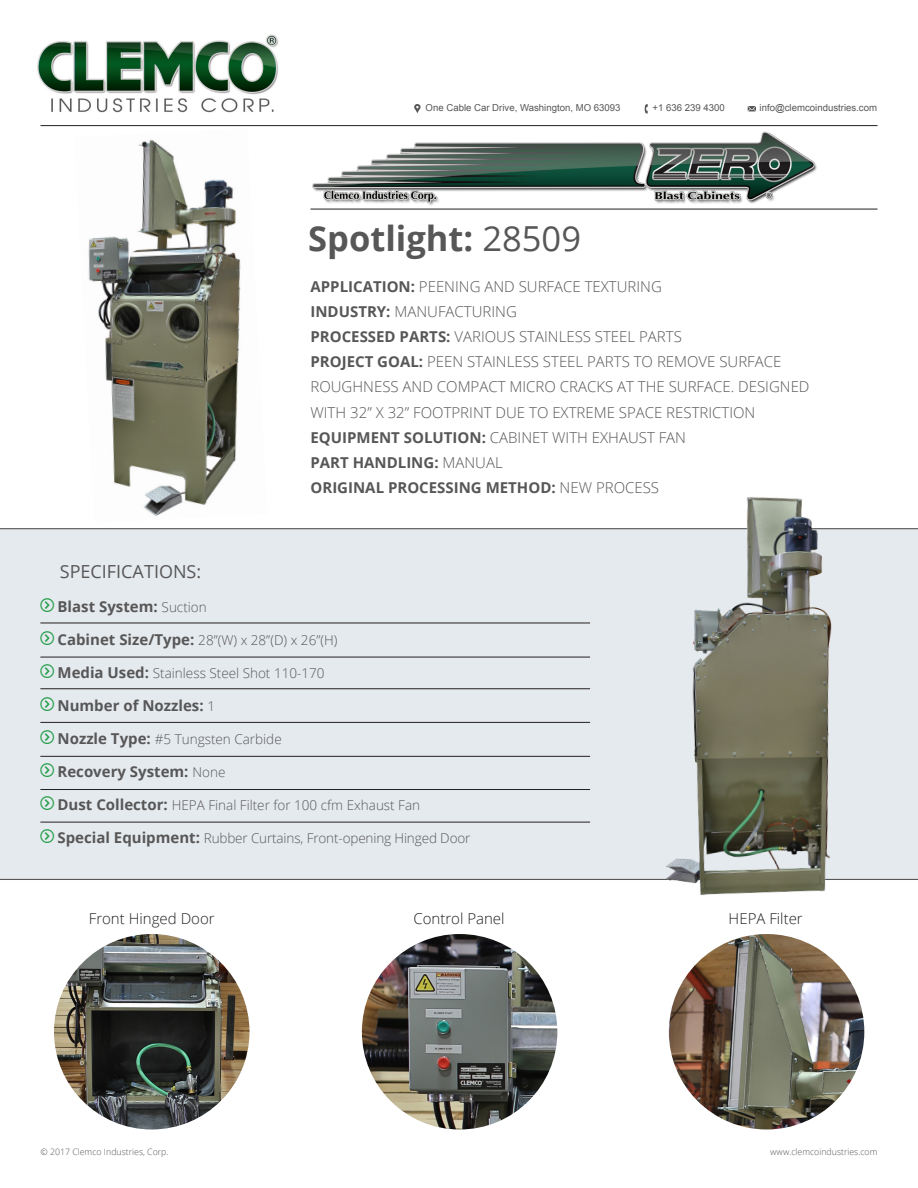
<style>
.page{position:relative;width:918px;height:1188px;background:#fff}
.page>*{position:absolute;margin:0;border:0;box-sizing:border-box;transform-origin:0 0}
.t1{font:700 34.5px "Open Sans";color:#585758}
.t2{font:18px "Open Sans";color:#585758}
.t3{font:300 15px/25.2px "Open Sans";color:#585758}
.t4{font:700 15px "Open Sans";color:#585758}
.t5{font:300 15px "Open Sans";color:#231f20}
.t6{font:300 13.5px "Open Sans";color:#585758}
.t7{font:9.6px "Arial";color:#585758}
.t8{font:300 8.7px "Open Sans";color:#585758}
.s1{font-weight:400}
.s2{font-weight:700}
.s3{font-weight:300}
.s4{font-family:"My Font";font-weight:400;font-size:39px;color:#219d47}
.s5{font-weight:300;font-size:13.5px}
.s6{font-weight:700;font-size:15px}
</style>
<div class="page">
<div style="left:0;top:529px;width:918px;height:351px;background:#e5eaee"></div>
<img style="left:37px;top:34px;width:242px;height:79px">
<hr style="left:40px;top:125px;width:838px;height:1px;background:#231f20">
<hr style="left:310px;top:209px;width:568px;height:1px;background:#231f20">
<svg style="left:414px;top:104px;width:7px;height:10px"></svg>
<svg style="left:645px;top:104px;width:3px;height:10px"></svg>
<svg style="left:748px;top:106px;width:8px;height:5px"></svg>
<hr style="left:0;top:528px;width:918px;height:1px;background:#585758">
<hr style="left:0;top:879px;width:918px;height:1px;background:#585758">
<hr style="left:40px;top:623px;width:550px;height:1px;background:#231f20">
<hr style="left:40px;top:657px;width:550px;height:1px;background:#231f20">
<hr style="left:40px;top:689px;width:550px;height:1px;background:#231f20">
<hr style="left:40px;top:722px;width:550px;height:1px;background:#231f20">
<hr style="left:40px;top:756px;width:550px;height:1px;background:#231f20">
<hr style="left:40px;top:789px;width:550px;height:1px;background:#231f20">
<hr style="left:40px;top:822px;width:550px;height:1px;background:#231f20">
<img style="left:54px;top:934px;width:195px;height:196px;border-radius:98px">
<img style="left:362px;top:934px;width:195px;height:196px;border-radius:98px">
<img style="left:669px;top:934px;width:195px;height:196px;border-radius:98px">
<img style="left:309px;top:125px;width:509px;height:85px">
<div style="left:813px;top:186px;width:10px;height:12px;background:#fff"></div>
<img style="left:88px;top:139px;width:153px;height:377px">
<img style="left:635px;top:497px;width:230px;height:398px">
<p class="t7" style="left:426px;top:102px;width:196px">One Cable Car Drive, Washington, MO 63093</p>
<p class="t7" style="left:653px;top:102px;width:74px">+1 636 239 4300</p>
<p class="t7" style="left:760px;top:102px;width:119px">info@clemcoindustries.com</p>
<p class="t1" style="left:308px;top:214px;width:274px">Spotlight: <span class="s1">28509</span></p>
<p class="t3" style="left:310px;top:273px;width:353px"><span class="s2">APPLICATION:</span> PEENING AND SURFACE TEXTURING</p>
<p class="t3" style="left:310px;top:298px;width:208px"><span class="s2">INDUSTRY:</span> MANUFACTURING</p>
<p class="t3" style="left:310px;top:324px;width:373px"><span class="s2">PROCESSED PARTS:</span> VARIOUS STAINLESS STEEL PARTS</p>
<p class="t3" style="left:310px;top:349px;width:501px"><span class="s2">PROJECT GOAL:</span> PEEN STAINLESS STEEL PARTS TO REMOVE SURFACE<br>ROUGHNESS AND COMPACT MICRO CRACKS AT THE SURFACE. DESIGNED<br>WITH 32” X 32” FOOTPRINT DUE TO EXTREME SPACE RESTRICTION</p>
<p class="t3" style="left:310px;top:424px;width:377px"><span class="s2">EQUIPMENT SOLUTION:</span> CABINET WITH EXHAUST FAN</p>
<p class="t4" style="left:310px;top:452px;width:194px">PART HANDLING: <span class="s3">MANUAL</span></p>
<p class="t4" style="left:310px;top:477px;width:350px">ORIGINAL PROCESSING METHOD: <span class="s3">NEW PROCESS</span></p>
<p class="t2" style="left:60px;top:559px;width:143px">SPECIFICATIONS:</p>
<p class="t4" style="left:40px;top:596px;width:168px"><span class="s4">•</span> Blast System: <span class="s5">Suction</span></p>
<p class="t6" style="left:40px;top:631px;width:299px"><span class="s4">•</span> <span class="s6">Cabinet Size/Type:</span> 28”(W) x 28”(D) x 26”(H)</p>
<p class="t6" style="left:40px;top:664px;width:286px"><span class="s4">•</span> <span class="s6">Media Used:</span> Stainless Steel Shot 110-170</p>
<p class="t4" style="left:40px;top:695px;width:176px"><span class="s4">•</span> Number of Nozzles: <span class="s5">1</span></p>
<p class="t6" style="left:40px;top:730px;width:243px"><span class="s4">•</span> <span class="s6">Nozzle Type:</span> #5 Tungsten Carbide</p>
<p class="t4" style="left:40px;top:761px;width:187px"><span class="s4">•</span> Recovery System: <span class="s5">None</span></p>
<p class="t6" style="left:40px;top:796px;width:381px"><span class="s4">•</span> <span class="s6">Dust Collector:</span> HEPA Final Filter for 100 cfm Exhaust Fan</p>
<p class="t6" style="left:40px;top:829px;width:432px"><span class="s4">•</span> <span class="s6">Special Equipment:</span> Rubber Curtains, Front-opening Hinged Door</p>
<p class="t5" style="left:89px;top:908px;width:127px">Front Hinged Door</p>
<p class="t5" style="left:413px;top:908px;width:93px">Control Panel</p>
<p class="t5" style="left:729px;top:908px;width:76px">HEPA Filter</p>
<p class="t8" style="left:40px;top:1145px;width:130px">© 2017 Clemco Industries, Corp.</p>
<p class="t8" style="left:770px;top:1145px;width:109px">www.clemcoindustries.com</p>
</div>
